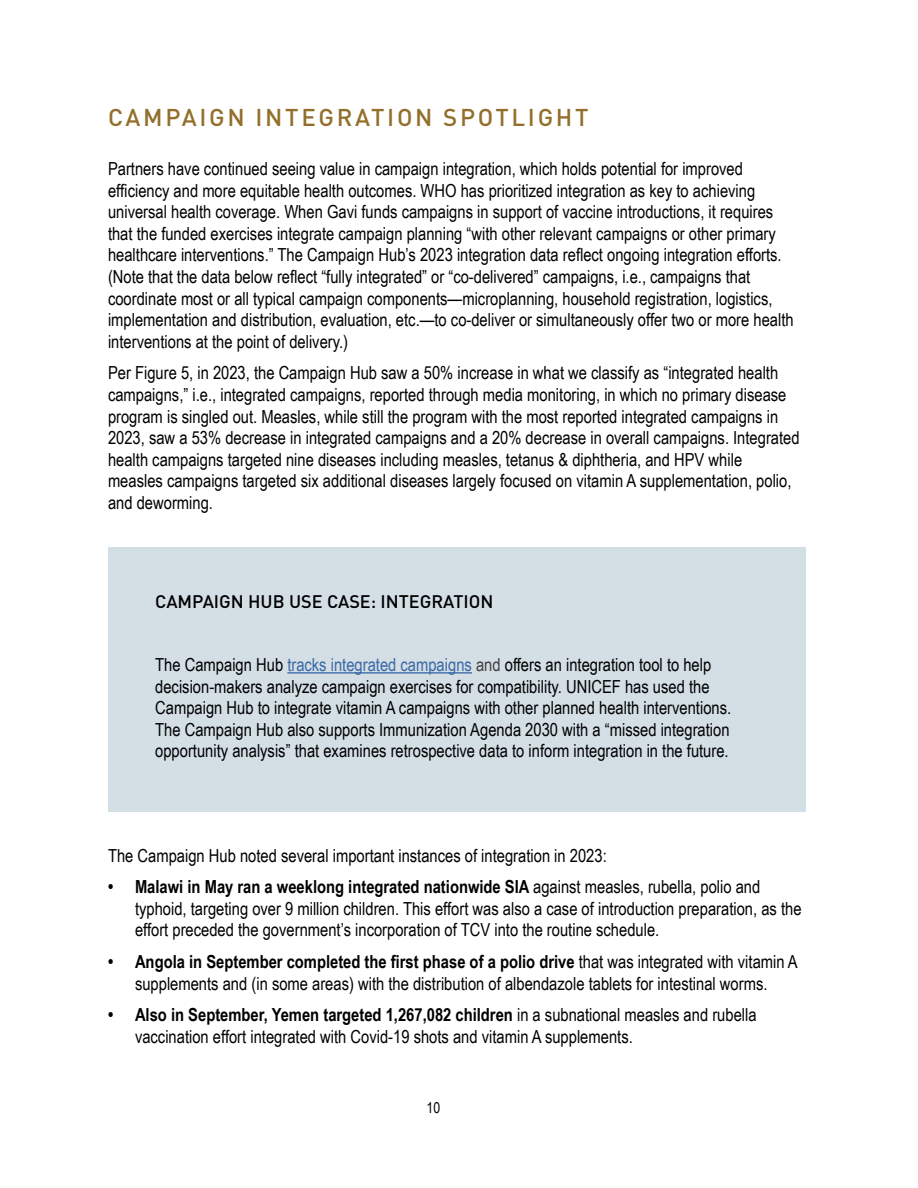
<style>
.page{position:relative;width:918px;height:1188px;background:#fff}
.page>*{position:absolute;margin:0;border:0;box-sizing:border-box;transform-origin:0 0}
.t1{font:500 24px "DIN Pro";letter-spacing:.11em;color:#926f2a}
.t2{font:18px/21.6px "Arial Narrow";color:#000}
.t3{font:500 18px "DIN Pro";color:#000}
.t4{font:15px "Arial Narrow";color:#000}
.s1{color:#3a68a5}
.s2{color:#414042}
.s3{font-weight:700}
</style>
<div class="page">
<div style="left:108px;top:547px;width:698px;height:264px;background:#d3dee5"></div>
<hr style="left:287px;top:672px;width:185px;height:2px;background:#3a68a5">
<h1 class="t1" style="left:108px;top:101px;width:482px">CAMPAIGN INTEGRATION SPOTLIGHT</h1>
<p class="t2" style="left:108px;top:157px;width:687px">Partners have continued seeing value in campaign integration, which holds potential for improved efficiency and more equitable health outcomes. WHO has prioritized integration as key to achieving universal health coverage. When Gavi funds campaigns in support of vaccine introductions, it requires that the funded exercises integrate campaign planning “with other relevant campaigns or other primary healthcare interventions.” The Campaign Hub’s 2023 integration data reflect ongoing integration efforts. (Note that the data below reflect “fully integrated” or “co-delivered” campaigns, i.e., campaigns that coordinate most or all typical campaign components—microplanning, household registration, logistics, implementation and distribution, evaluation, etc.—to co-deliver or simultaneously offer two or more health interventions at the point of delivery.)</p>
<p class="t2" style="left:108px;top:362px;width:693px">Per Figure 5, in 2023, the Campaign Hub saw a 50% increase in what we classify as “integrated health campaigns,” i.e., integrated campaigns, reported through media monitoring, in which no primary disease program is singled out. Measles, while still the program with the most reported integrated campaigns in 2023, saw a 53% decrease in integrated campaigns and a 20% decrease in overall campaigns. Integrated health campaigns targeted nine diseases including measles, tetanus &amp; diphtheria, and HPV while measles campaigns targeted six additional diseases largely focused on vitamin A supplementation, polio, and deworming.</p>
<p class="t3" style="left:155px;top:589px;width:340px">CAMPAIGN HUB USE CASE: INTEGRATION</p>
<p class="t2" style="left:155px;top:653px;width:578px">The Campaign Hub <span class="s1">tracks integrated campaigns</span> <span class="s2">and</span> offers an integration tool to help decision-makers analyze campaign exercises for compatibility. UNICEF has used the Campaign Hub to integrate vitamin A campaigns with other planned health interventions.<br>The Campaign Hub also supports Immunization Agenda 2030 with a “missed integration opportunity analysis” that examines retrospective data to inform integration in the future.</p>
<p class="t2" style="left:108px;top:844px;width:500px">The Campaign Hub noted several important instances of integration in 2023:</p>
<p class="t2" style="left:135px;top:875px;width:668px;text-indent:-27px"><span class="s3">• Malawi in May ran a weeklong integrated nationwide SIA</span> against measles, rubella, polio and typhoid, targeting over 9 million children. This effort was also a case of introduction preparation, as the effort preceded the government’s incorporation of TCV into the routine schedule.</p>
<p class="t2" style="left:108px;top:950px;width:691px;text-align:center"><span class="s3">• Angola in September completed the first phase of a polio drive</span> that was integrated with vitamin A supplements and (in some areas) with the distribution of albendazole tablets for intestinal worms.</p>
<p class="t2" style="left:135px;top:1003px;width:623px;text-indent:-27px"><span class="s3">• Also in September, Yemen targeted 1,267,082 children</span> in a subnational measles and rubella vaccination effort integrated with Covid-19 shots and vitamin A supplements.</p>
<p class="t4" style="left:427px;top:1096px;width:15px">10</p>
</div>
